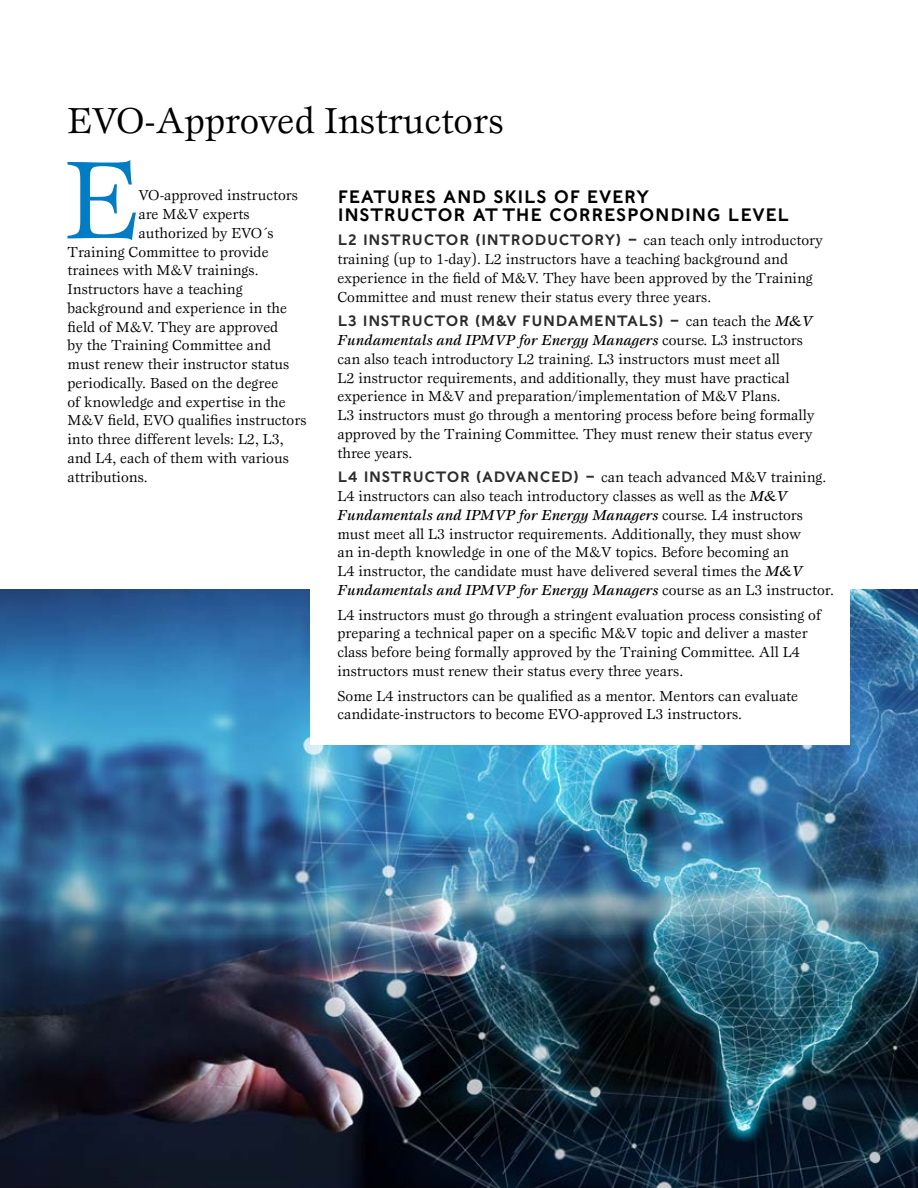
<style>
.page{position:relative;width:918px;height:1188px;background:#fff}
.page>*{position:absolute;margin:0;border:0;box-sizing:border-box;transform-origin:0 0}
.t1{font:114.15px "Esprit";color:#007dc5}
.t2{font:37.5px "Esprit";color:#000}
.t3{font:18px/18px "English Egyptian";color:#000}
.t4{font:15px/18.8px "Esprit";color:#000}
.t5{font:15px "English Egyptian";color:#2c2c2c}
.s1{font-family:"Esprit";color:#000}
.s2{font-family:"Esprit";font-weight:500;font-style:italic;color:#000}
.s3{font-weight:500;font-style:italic}
.s4{font-family:"English Egyptian";color:#2c2c2c}
</style>
<div class="page">
<img style="left:0;top:590px;width:918px;height:598px">
<div style="left:310px;top:556px;width:540px;height:190px;background:#fff"></div>
<h2 class="t2" style="left:68px;top:97px;width:438px">EVO-Approved Instructors</h2>
<h1 class="t1" style="left:65px;top:130px;width:75px">E</h1>
<p class="t4" style="left:139px;top:186px;width:161px">VO-approved instructors</p>
<p class="t4" style="left:139px;top:205px;width:113px">are M&amp;V experts</p>
<p class="t4" style="left:139px;top:223px;width:137px">authorized by EVO´s</p>
<p class="t4" style="left:68px;top:242px;width:203px">Training Committee to provide</p>
<p class="t4" style="left:68px;top:261px;width:193px">trainees with M&amp;V trainings.</p>
<p class="t4" style="left:68px;top:280px;width:177px">Instructors have a teaching</p>
<p class="t4" style="left:68px;top:298px;width:221px">background and experience in the</p>
<p class="t4" style="left:68px;top:317px;width:212px">field of M&amp;V. They are approved</p>
<p class="t4" style="left:68px;top:336px;width:205px">by the Training Committee and</p>
<p class="t4" style="left:68px;top:355px;width:223px">must renew their instructor status</p>
<p class="t4" style="left:68px;top:373px;width:212px">periodically. Based on the degree</p>
<p class="t4" style="left:68px;top:392px;width:220px">of knowledge and expertise in the</p>
<p class="t4" style="left:68px;top:411px;width:241px">M&amp;V field, EVO qualifies instructors</p>
<p class="t4" style="left:68px;top:430px;width:218px">into three different levels: L2, L3,</p>
<p class="t4" style="left:68px;top:448px;width:223px">and L4, each of them with various</p>
<p class="t4" style="left:68px;top:467px;width:82px">attributions.</p>
<p class="t3" style="left:338px;top:187px;width:454px">FEATURES AND SKILS OF EVERY<br>INSTRUCTOR AT THE CORRESPONDING LEVEL</p>
<p class="t5" style="left:338px;top:230px;width:487px">L2 INSTRUCTOR (INTRODUCTORY) – <span class="s1">can teach only introductory</span></p>
<p class="t4" style="left:338px;top:249px;width:477px">training (up to 1-day). L2 instructors have a teaching background and experience in the field of M&amp;V. They have been approved by the Training<br>Committee and must renew their status every three years.</p>
<p class="t5" style="left:338px;top:311px;width:477px">L3 INSTRUCTOR (M&amp;V FUNDAMENTALS) – <span class="s1">can teach the</span> <span class="s2">M&amp;V</span></p>
<p class="t4" style="left:338px;top:330px;width:479px"><span class="s3">Fundamentals and IPMVP for Energy Managers</span> course. L3 instructors can also teach introductory L2 training. L3 instructors must meet all<br>L2 instructor requirements, and additionally, they must have practical experience in M&amp;V and preparation/implementation of M&amp;V Plans.<br>L3 instructors must go through a mentoring process before being formally approved by the Training Committee. They must renew their status every three years.</p>
<p class="t4" style="left:338px;top:468px;width:498px"><span class="s4">L4 INSTRUCTOR (ADVANCED) –</span> can teach advanced M&amp;V training.<br>L4 instructors can also teach introductory classes as well as the <span class="s3">M&amp;V Fundamentals and IPMVP for Energy Managers</span> course. L4 instructors must meet all L3 instructor requirements. Additionally, they must show<br>an in-depth knowledge in one of the M&amp;V topics. Before becoming an<br>L4 instructor, the candidate must have delivered several times the <span class="s3">M&amp;V Fundamentals and IPMVP for Energy Managers</span> course as an L3 instructor.</p>
<p class="t4" style="left:338px;top:605px;width:485px">L4 instructors must go through a stringent evaluation process consisting of preparing a technical paper on a specific M&amp;V topic and deliver a master class before being formally approved by the Training Committee. All L4 instructors must renew their status every three years.</p>
<p class="t4" style="left:338px;top:686px;width:462px">Some L4 instructors can be qualified as a mentor. Mentors can evaluate candidate-instructors to become EVO-approved L3 instructors.</p>
</div>
